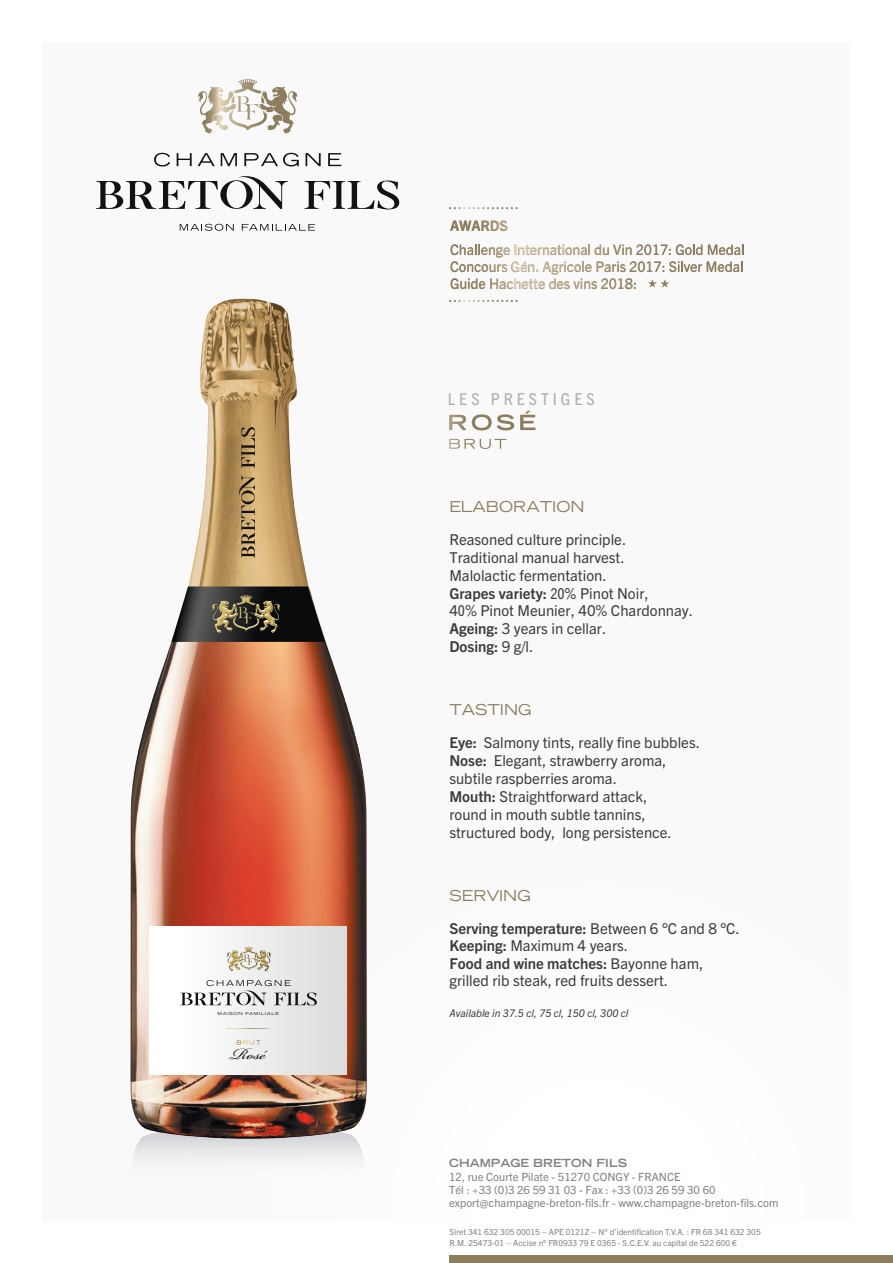
<style>
.page{position:relative;width:893px;height:1263px;background:#fff}
.page>*{position:absolute;margin:0;border:0;box-sizing:border-box;transform-origin:0 0}
.t1{font:24.6px "Bickham Script Pro";color:#111212;scale:1.1 1}
.t2{font:condensed 16.5px "Trade Gothic Next LT Pro";letter-spacing:.215em;color:#afafb0;scale:1.1 1}
.t3{font:15px/18px "Trade Gothic Next LT Pro";color:#3c3c3b}
.t4{font:expanded 15px "Trade Gothic LT Std";color:#8c7d5d}
.t5{font:14.1px/17px "Trade Gothic Next LT Pro";color:#8c7d5d;text-align:justify}
.t6{font:700 14.1px "Trade Gothic Next LT Pro";color:#8c7d5d}
.t7{font:11.25px/13.4px "Trade Gothic Next LT Pro";color:#818181}
.t8{font:700 expanded 11.25px "Trade Gothic LT Std";color:#818181}
.t9{font:italic 10.5px "Trade Gothic Next LT Pro";color:#3c3c3b}
.t10{font:8.25px/10.5px "Trade Gothic Next LT Pro";color:#818181}
.t11{font:expanded 4.05px "Trade Gothic LT Std";letter-spacing:.12em;color:#111212;scale:1.12 1}
.s1{font-weight:700}
.s2{font-stretch:condensed}
.s3{font-family:"Arial"}
</style>
<div class="page">
<div style="left:43px;top:43px;width:807px;height:1177px;background:#f9f9f9"></div>
<svg style="left:198px;top:79px;width:100px;height:55px"></svg>
<svg style="left:96px;top:176px;width:192px;height:33px"></svg>
<svg style="left:305px;top:180px;width:95px;height:29px"></svg>
<svg style="left:154px;top:153px;width:16px;height:13px"></svg>
<svg style="left:177px;top:153px;width:15px;height:13px"></svg>
<svg style="left:198px;top:153px;width:17px;height:13px"></svg>
<svg style="left:221px;top:153px;width:16px;height:13px"></svg>
<svg style="left:244px;top:153px;width:55px;height:13px"></svg>
<svg style="left:306px;top:153px;width:15px;height:13px"></svg>
<svg style="left:328px;top:153px;width:13px;height:13px"></svg>
<svg style="left:180px;top:224px;width:54px;height:7px"></svg>
<svg style="left:242px;top:224px;width:73px;height:7px"></svg>
<svg style="left:449px;top:439px;width:57px;height:10px"></svg>
<svg style="left:449px;top:415px;width:17px;height:15px"></svg>
<svg style="left:472px;top:414px;width:42px;height:16px"></svg>
<svg style="left:520px;top:411px;width:15px;height:19px"></svg>
<div style="left:449px;top:1255px;width:444px;height:8px;background:#8c7d5d"></div>
<svg style="left:450px;top:220px;width:57px;height:11px"></svg>
<svg style="left:450px;top:207px;width:68px;height:2px"></svg>
<svg style="left:450px;top:300px;width:68px;height:2px"></svg>
<svg style="left:451px;top:244px;width:292px;height:45px"></svg>
<img style="left:130px;top:298px;width:237px;height:860px">
<div style="left:150px;top:927px;width:197px;height:147px;background:linear-gradient(to right,#fff,#d9dad9)"></div>
<svg style="left:180px;top:980px;width:137px;height:25px"></svg>
<svg style="left:225px;top:1028px;width:47px;height:1px"></svg>
<svg style="left:237px;top:1040px;width:24px;height:4px"></svg>
<svg style="left:171px;top:586px;width:154px;height:56px;background:#4c4b45"></svg>
<svg style="left:239px;top:475px;width:16px;height:83px"></svg>
<svg style="left:240px;top:427px;width:15px;height:41px"></svg>
<img style="left:236px;top:595px;width:34px;height:10px">
<img style="left:242px;top:947px;width:22px;height:6px">
<p class="t11" style="left:218px;top:1011px;width:56px">MAISON FAMILIALE</p>
<h1 class="t1" style="left:229px;top:1036px;width:35px">Rosé</h1>
<p class="t6" style="left:450px;top:216px;width:59px">AWARDS</p>
<p class="t5" style="left:450px;top:240px;width:296px">Challenge International du Vin 2017: Gold Medal Concours Gén. Agricole Paris 2017: Silver Medal Guide Hachette des vins 2018:</p>
<p class="t2" style="left:448px;top:388px;width:135px">LES PRESTIGES</p>
<p class="t4" style="left:449px;top:496px;width:137px">ELABORATION</p>
<p class="t3" style="left:449px;top:529px;width:245px">Reasoned culture principle.<br>Traditional manual harvest.<br>Malolactic fermentation.<br><span class="s1">Grapes variety:</span> <span class="s2">20</span>% Pinot Noir,<br>4<span class="s2">0</span>% Pinot Meunier, 40% Chardonnay.<br><span class="s1">Ageing:</span> 3 years in cellar.<br><span class="s1">Dosing:</span> 9 g/l.</p>
<p class="t4" style="left:449px;top:700px;width:84px">TASTING</p>
<p class="t3" style="left:449px;top:733px;width:252px"><span class="s1">Eye:</span> Salmony tints, really fine bubbles.<br><span class="s1">Nose:</span> Elegant, strawberry aroma, subtile raspberries aroma.<br><span class="s1">Mouth:</span> Straightforward attack,<br>round in mouth subtle tannins, structured body, long persistence.</p>
<p class="t4" style="left:449px;top:885px;width:83px">SERVING</p>
<p class="t3" style="left:449px;top:918px;width:292px;line-height:17.5px"><span class="s1">Serving temperature:</span> Between 6 °C and 8 °C.<br><span class="s1">Keeping:</span> Maximum 4 years.<br><span class="s1">Food and wine matches:</span> Bayonne ham, grilled rib steak, red fruits dessert.</p>
<p class="t9" style="left:449px;top:1006px;width:181px">Available in 37.5 cl, 75 cl, 150 cl, 300 cl</p>
<p class="t8" style="left:449px;top:1155px;width:180px">CHAMPAGE BRETON FILS</p>
<p class="t7" style="left:449px;top:1169px;width:331px">12, rue Courte Pilate - 51270 CONGY - FRANCE<br>Tél : +33 (0)3 26 59 31 03 - Fax : +33 (0)3 26 59 30 60 export@champagne-breton-fils.fr - www.champagne-breton-fils.com</p>
<p class="t10" style="left:450px;top:1226px;width:313px">Siret 341 632 305 00015 – APE 0121Z – N° d’identification T.V.A. : FR 68 341 632 305<br>R.M. 25473-01 – Accise n° FR0933 79 E 0365 - S.C.E.V. au capital de 522 600 <span class="s3">€</span></p>
</div>
